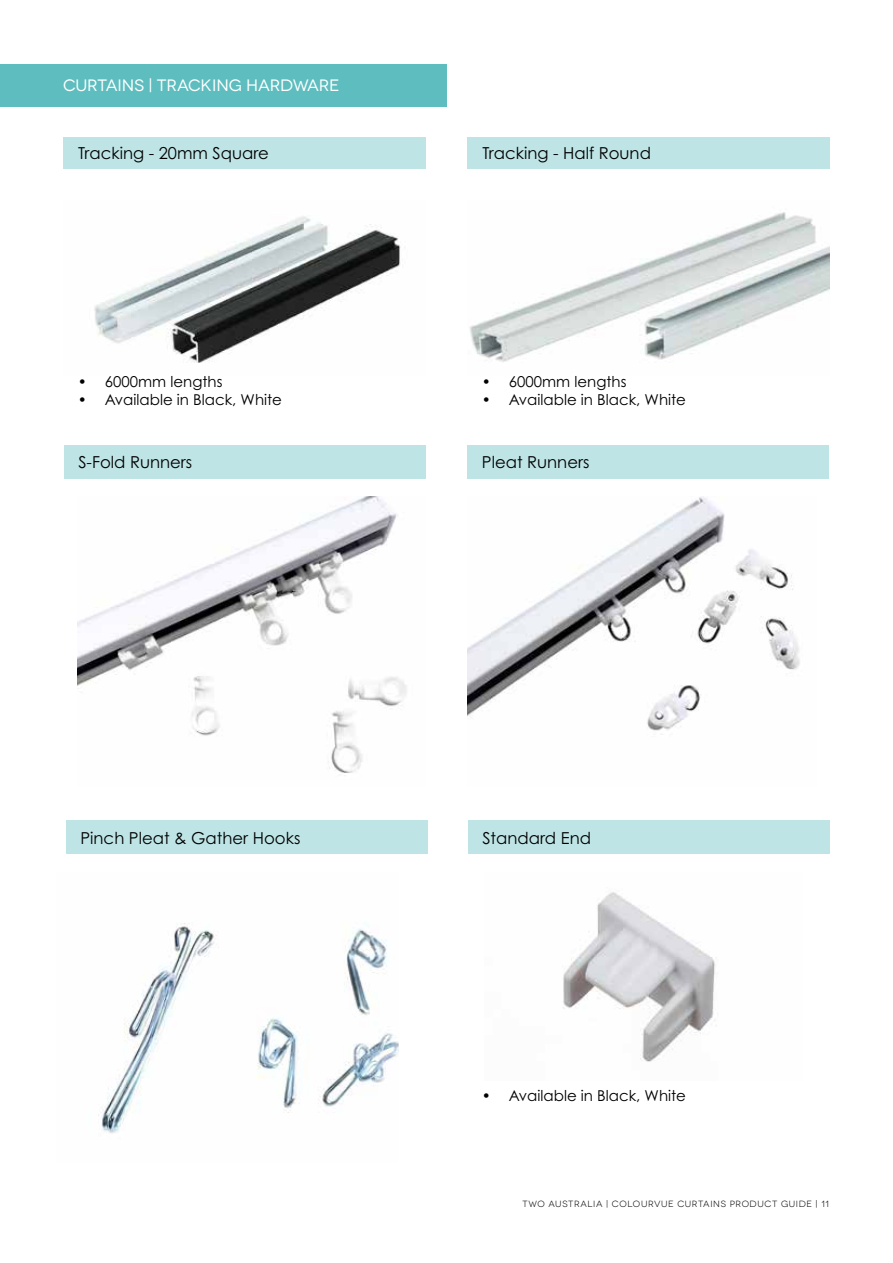
<style>
.page{position:relative;width:893px;height:1263px;background:#fff}
.page>*{position:absolute;margin:0;border:0;box-sizing:border-box;transform-origin:0 0}
.t1{font:16.5px "Century Gothic Pro";color:#000101}
.t2{font:16.5px "Novecentowide";letter-spacing:-.01em;color:#fff}
.t3{font:15px "Century Gothic Pro";color:#000101}
.t4{font:9px "Novecentowide";letter-spacing:.065em;color:#000}
</style>
<div class="page">
<img style="left:94px;top:216px;width:307px;height:147px">
<div style="left:0;top:64px;width:447px;height:42px;background:#5ebdbf"></div>
<div style="left:63px;top:138px;width:363px;height:31px;background:#bfe4e5"></div>
<img style="left:469px;top:212px;width:361px;height:150px">
<div style="left:64px;top:445px;width:362px;height:33px;background:#bfe4e5"></div>
<div style="left:468px;top:138px;width:362px;height:31px;background:#bfe4e5"></div>
<div style="left:467px;top:445px;width:362px;height:33px;background:#bfe4e5"></div>
<div style="left:468px;top:820px;width:362px;height:34px;background:#bfe4e5"></div>
<div style="left:66px;top:820px;width:362px;height:34px;background:#bfe4e5"></div>
<img style="left:78px;top:497px;width:329px;height:279px">
<img style="left:467px;top:497px;width:333px;height:238px">
<img style="left:257px;top:923px;width:142px;height:190px">
<img style="left:98px;top:923px;width:121px;height:210px">
<img style="left:563px;top:892px;width:152px;height:170px">
<p class="t2" style="left:63px;top:76px;width:278px">CURTAINS | TRACKING HARDWARE</p>
<p class="t1" style="left:78px;top:143px;width:193px">Tracking - 20mm Square</p>
<p class="t1" style="left:482px;top:143px;width:170px">Tracking - Half Round</p>
<p class="t3" style="left:78px;top:372px;width:146px">• 6000mm lengths</p>
<p class="t3" style="left:78px;top:390px;width:206px">• Available in Black, White</p>
<p class="t3" style="left:482px;top:372px;width:146px">• 6000mm lengths</p>
<p class="t3" style="left:482px;top:390px;width:206px">• Available in Black, White</p>
<p class="t1" style="left:78px;top:452px;width:115px">S-Fold Runners</p>
<p class="t1" style="left:482px;top:452px;width:109px">Pleat Runners</p>
<p class="t1" style="left:81px;top:828px;width:221px">Pinch Pleat &amp; Gather Hooks</p>
<p class="t1" style="left:482px;top:828px;width:110px">Standard End</p>
<p class="t3" style="left:482px;top:1086px;width:206px">• Available in Black, White</p>
<p class="t4" style="left:522px;top:1198px;width:308px">TWO AUSTRALIA | COLOURVUE CURTAINS PRODUCT GUIDE | 11</p>
</div>
